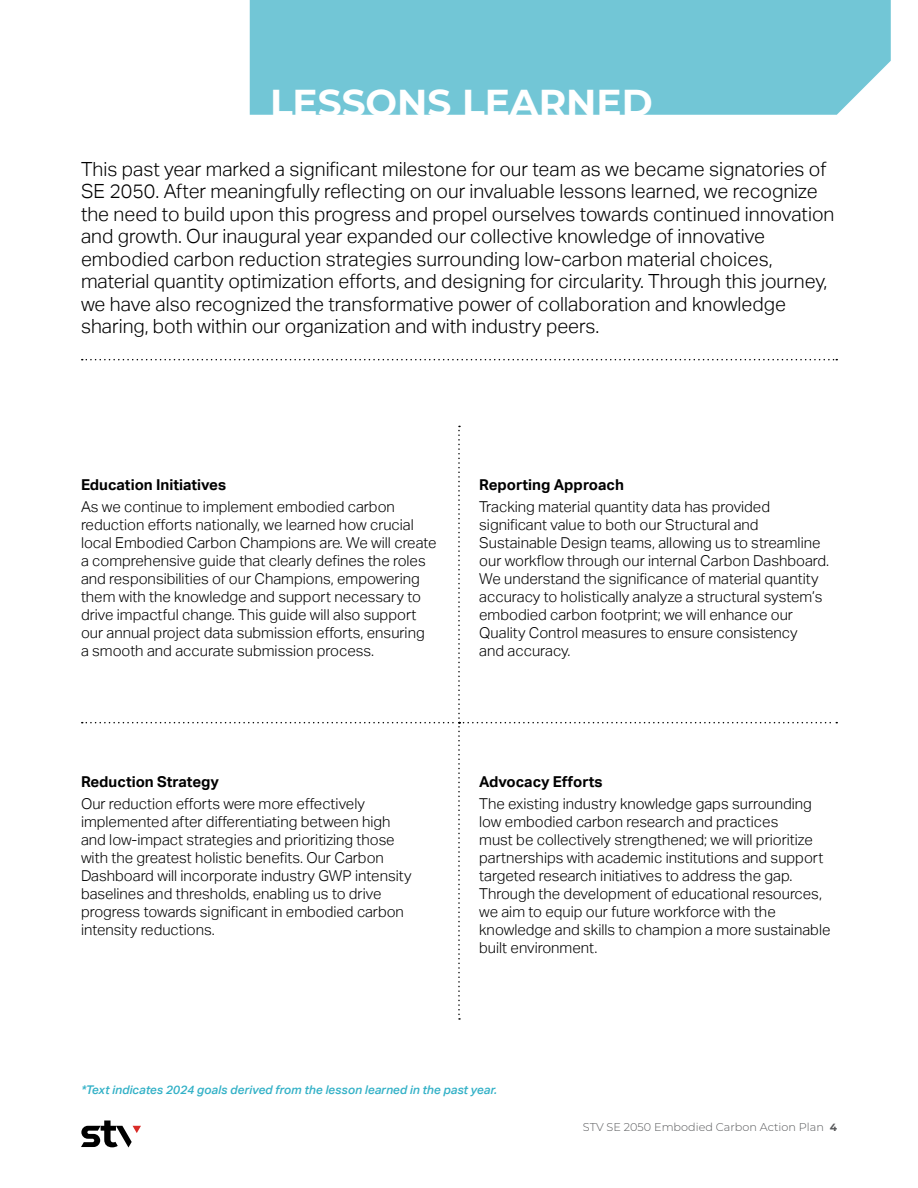
<style>
.page{position:relative;width:918px;height:1188px;background:#fff}
.page>*{position:absolute;margin:0;border:0;box-sizing:border-box;transform-origin:0 0}
.t1{font:700 37.5px "Montserrat";color:#fff}
.t2{font:300 19.5px/22.5px "Aktiv Grotesk";color:#000}
.t3{font:300 15px/18px "Aktiv Grotesk";color:#000}
.t4{font:700 15px "Aktiv Grotesk";color:#000}
.t5{font:italic 500 12px "Aktiv Grotesk";color:#33b1c7}
.t6{font:300 11.25px "Montserrat";color:#58595b}
.s1{font-weight:700;font-size:10.5px}
</style>
<div class="page">
<svg style="left:81px;top:1121px;width:60px;height:27px"></svg>
<div style="left:250px;top:0;width:641px;height:115px;background:#72c6d6"></div>
<svg style="left:82px;top:359px;width:755px;height:1px"></svg>
<h1 class="t1" style="left:270px;top:76px;width:384px">LESSONS LEARNED</h1>
<p class="t2" style="left:81px;top:158px;width:755px">This past year marked a significant milestone for our team as we became signatories of SE 2050. After meaningfully reflecting on our invaluable lessons learned, we recognize the need to build upon this progress and propel ourselves towards continued innovation and growth. Our inaugural year expanded our collective knowledge of innovative embodied carbon reduction strategies surrounding low-carbon material choices, material quantity optimization efforts, and designing for circularity. Through this journey, we have also recognized the transformative power of collaboration and knowledge sharing, both within our organization and with industry peers.</p>
<p class="t4" style="left:81px;top:476px;width:147px">Education Initiatives</p>
<p class="t3" style="left:81px;top:498px;width:357px">As we continue to implement embodied carbon reduction efforts nationally, we learned how crucial local Embodied Carbon Champions are. We will create a comprehensive guide that clearly defines the roles and responsibilities of our Champions, empowering them with the knowledge and support necessary to drive impactful change. This guide will also support our annual project data submission efforts, ensuring<br>a smooth and accurate submission process.</p>
<p class="t4" style="left:479px;top:476px;width:146px">Reporting Approach</p>
<p class="t3" style="left:479px;top:498px;width:352px">Tracking material quantity data has provided significant value to both our Structural and Sustainable Design teams, allowing us to streamline our workflow through our internal Carbon Dashboard.<br>We understand the significance of material quantity accuracy to holistically analyze a structural system’s embodied carbon footprint; we will enhance our Quality Control measures to ensure consistency<br>and accuracy.</p>
<p class="t4" style="left:81px;top:773px;width:140px">Reduction Strategy</p>
<p class="t3" style="left:81px;top:795px;width:332px">Our reduction efforts were more effectively implemented after differentiating between high and low-impact strategies and prioritizing those with the greatest holistic benefits. Our Carbon Dashboard will incorporate industry GWP intensity baselines and thresholds, enabling us to drive progress towards significant in embodied carbon intensity reductions.</p>
<p class="t4" style="left:479px;top:773px;width:125px">Advocacy Efforts</p>
<p class="t3" style="left:479px;top:795px;width:353px">The existing industry knowledge gaps surrounding low embodied carbon research and practices<br>must be collectively strengthened; we will prioritize partnerships with academic institutions and support targeted research initiatives to address the gap.<br>Through the development of educational resources, we aim to equip our future workforce with the knowledge and skills to champion a more sustainable built environment.</p>
<p class="t5" style="left:81px;top:1082px;width:417px">*Text indicates 2024 goals derived from the lesson learned in the past year.</p>
<p class="t6" style="left:583px;top:1120px;width:256px">STV SE 2050 Embodied Carbon Action Plan <span class="s1">4</span></p>
</div>
